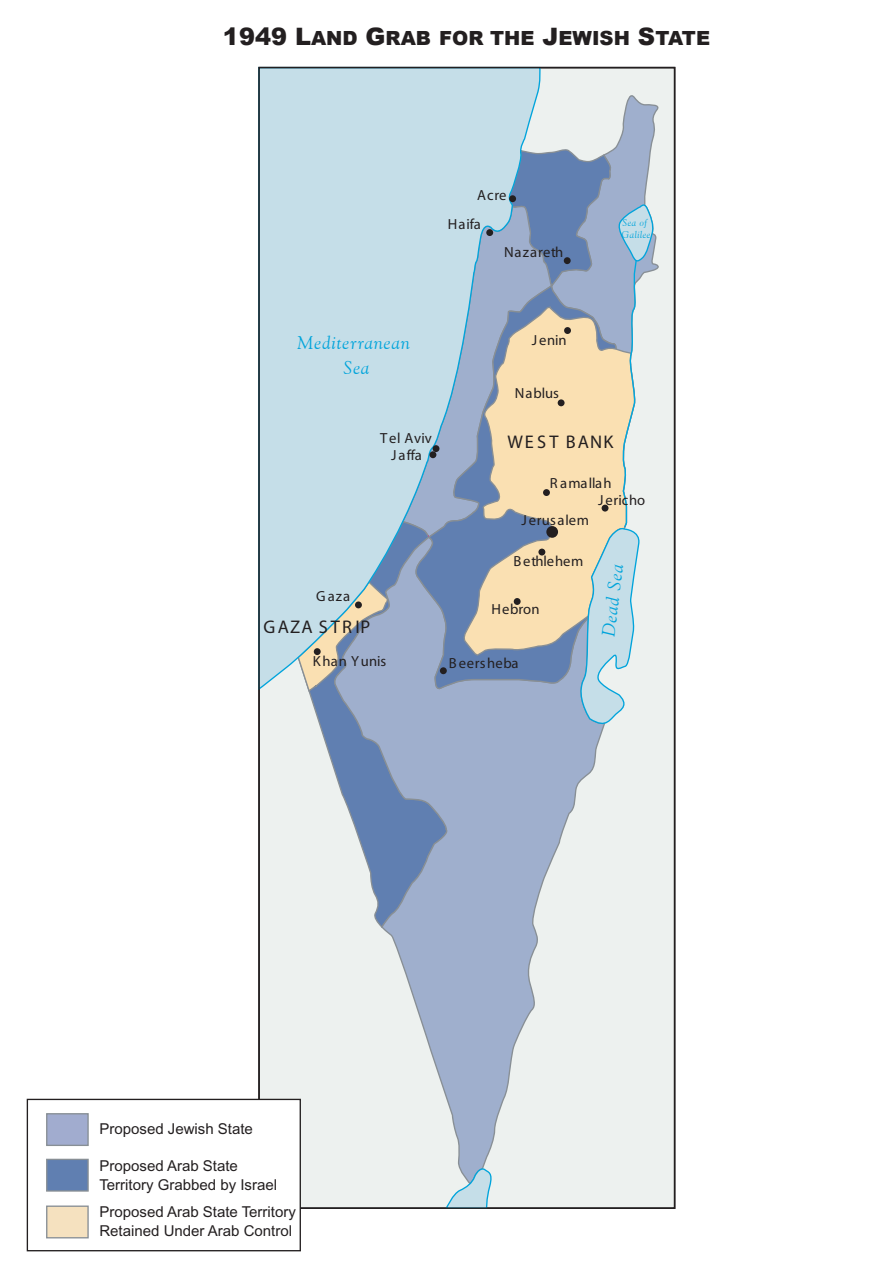
<style>
.page{position:relative;width:893px;height:1263px;background:#fff}
.page>*{position:absolute;margin:0;border:0;box-sizing:border-box;transform-origin:0 0}
.t1{font:900 19.5px "Arial";color:#231f20}
.t2{font:italic 18.3px/25.7px "Goudy Old Style BT";letter-spacing:.05em;color:#00a4db;text-align:center}
.t3{font:18.3px "Myriad";letter-spacing:.115em;color:#231f20}
.t4{font:15px/18.3px "Arial";color:#231f20}
.t5{font:14.7px/17.5px "Myriad";letter-spacing:.055em;color:#231f20;text-align:center}
.t6{font:14.7px/17.1px "Myriad";letter-spacing:.03em;color:#231f20}
.t7{font:14.7px "Myriad";letter-spacing:.005em;color:#231f20}
.t8{font:italic 9.75px/12px "Goudy Old Style BT";letter-spacing:.05em;color:#00a4db}
.s1{font-size:24px}
</style>
<div class="page">
<div style="left:258px;top:67px;width:417px;height:1142px;background:#edf1ef"></div>
<svg style="left:309px;top:693px;width:23px;height:71px"></svg>
<svg style="left:332px;top:690px;width:271px;height:477px;fill:#9fafcd"></svg>
<svg style="left:308px;top:690px;width:81px;height:3px"></svg>
<svg style="left:258px;top:66px;width:283px;height:624px;background:#b6ccda"></svg>
<svg style="left:446px;top:1167px;width:46px;height:39px"></svg>
<svg style="left:507px;top:90px;width:152px;height:640px"></svg>
<div style="left:355px;top:601px;width:7px;height:7px;background:#231f20;border-radius:50%"></div>
<div style="left:546px;top:526px;width:12px;height:12px;background:#231f20;border-radius:50%"></div>
<div style="left:543px;top:489px;width:7px;height:7px;background:#231f20;border-radius:50%"></div>
<div style="left:433px;top:445px;width:6px;height:7px;background:#231f20;border-radius:50%"></div>
<div style="left:429px;top:451px;width:7px;height:7px;background:#231f20;border-radius:50%"></div>
<div style="left:558px;top:399px;width:7px;height:7px;background:#231f20;border-radius:50%"></div>
<div style="left:564px;top:327px;width:7px;height:7px;background:#231f20;border-radius:50%"></div>
<div style="left:486px;top:229px;width:7px;height:7px;background:#231f20;border-radius:50%"></div>
<div style="left:564px;top:257px;width:7px;height:7px;background:#231f20;border-radius:50%"></div>
<div style="left:509px;top:195px;width:7px;height:7px;background:#231f20;border-radius:50%"></div>
<div style="left:602px;top:505px;width:6px;height:7px;background:#231f20;border-radius:50%"></div>
<div style="left:514px;top:598px;width:7px;height:7px;background:#231f20;border-radius:50%"></div>
<div style="left:440px;top:667px;width:7px;height:7px;background:#231f20;border-radius:50%"></div>
<div style="left:538px;top:549px;width:7px;height:6px;background:#231f20;border-radius:50%"></div>
<div style="left:314px;top:648px;width:7px;height:7px;background:#231f20;border-radius:50%"></div>
<div style="left:27px;top:1099px;width:274px;height:152px;background:#fff;border:1px solid #231f20"></div>
<div style="left:46px;top:1159px;width:43px;height:33px;background:#607fb1;border:1px solid #888f95"></div>
<div style="left:46px;top:1113px;width:43px;height:33px;background:#a1accf;border:1px solid #888f95"></div>
<div style="left:46px;top:1205px;width:43px;height:33px;background:#f5e1bf;border:1px solid #888f95"></div>
<h1 class="t1" style="left:223px;top:24px;width:489px"><span class="s1">1949 L</span>AND <span class="s1">G</span>RAB FOR THE <span class="s1">J</span>EWISH <span class="s1">S</span>TATE</h1>
<p class="t5" style="left:477px;top:187px;width:31px">Acre</p>
<p class="t5" style="left:448px;top:216px;width:35px">Haifa</p>
<p class="t5" style="left:504px;top:244px;width:61px">Nazareth</p>
<p class="t8" style="left:622px;top:216px;width:30px">Sea of<br>Galilee</p>
<p class="t2" style="left:298px;top:329px;width:114px">Mediterranean<br>Sea</p>
<p class="t5" style="left:532px;top:332px;width:36px">Jenin</p>
<p class="t5" style="left:515px;top:385px;width:46px">Nablus</p>
<p class="t5" style="left:380px;top:430px;width:53px">Tel Aviv<br>Jaffa</p>
<p class="t3" style="left:508px;top:433px;width:107px">WEST BANK</p>
<p class="t6" style="left:598px;top:475px;width:49px;text-indent:-48px">R amallah<br>Jericho</p>
<p class="t5" style="left:521px;top:512px;width:69px">Jerusalem</p>
<p class="t5" style="left:316px;top:588px;width:35px">Gaza</p>
<p class="t3" style="left:264px;top:618px;width:108px">GAZA STRIP</p>
<p class="t6" style="left:513px;top:553px;width:72px">Bethlehem</p>
<p class="t5" style="left:491px;top:601px;width:50px">Hebron</p>
<p class="t2" style="left:595px;top:634px;width:74px;rotate:-83deg">Dead Sea</p>
<p class="t7" style="left:313px;top:654px;width:75px">Khan Yunis</p>
<p class="t5" style="left:449px;top:655px;width:71px">Beersheba</p>
<p class="t4" style="left:99px;top:1120px;width:155px">Proposed Jewish State</p>
<p class="t4" style="left:99px;top:1157px;width:179px">Proposed Arab State<br>Territory Grabbed by Israel</p>
<p class="t4" style="left:99px;top:1203px;width:198px">Proposed Arab State Territory<br>Retained Under Arab Control</p>
</div>
